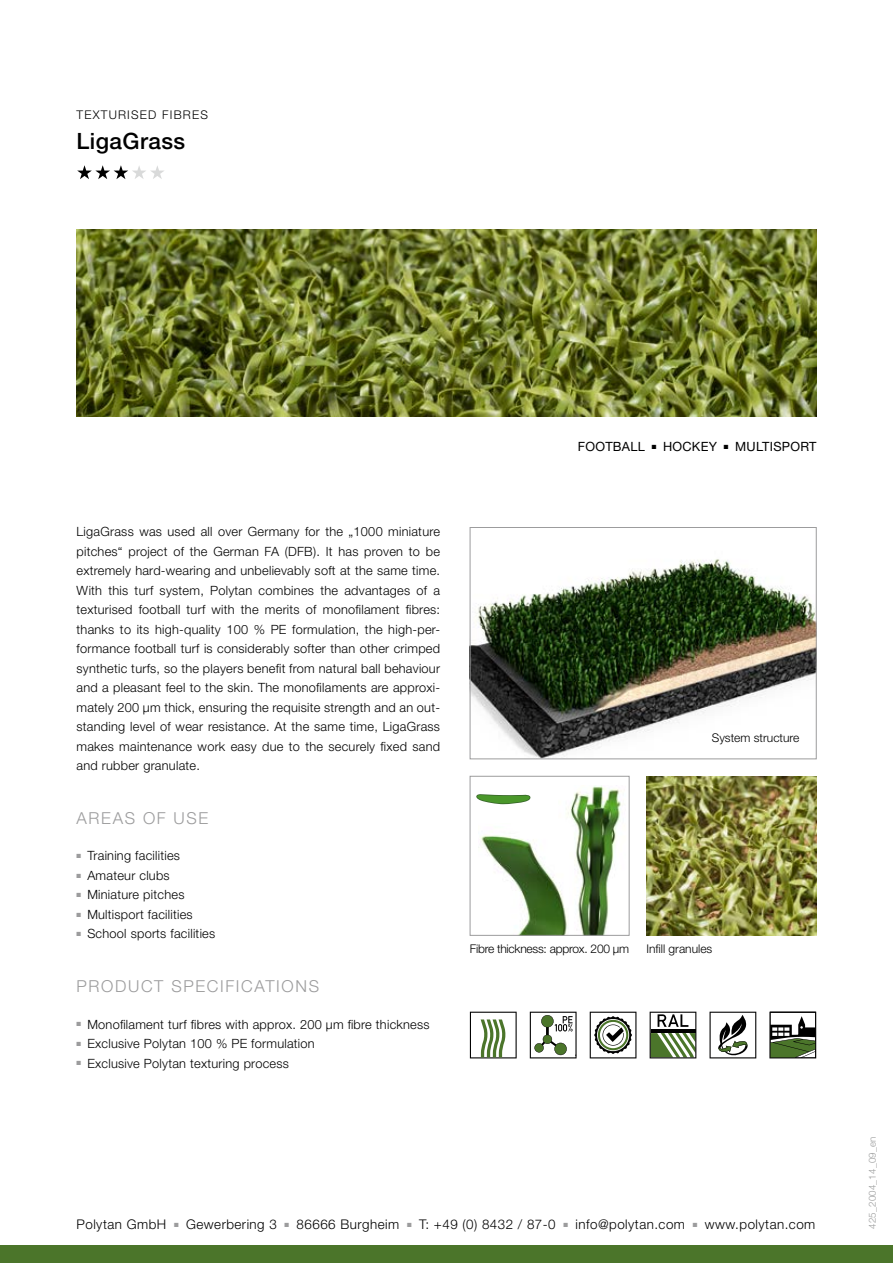
<style>
.page{position:relative;width:893px;height:1263px;background:#fff}
.page>*{position:absolute;margin:0;border:0;box-sizing:border-box;transform-origin:0 0}
.t1{font:500 22.5px "Helvetica Neue LT Std";letter-spacing:.02em;color:#000}
.t2{font:300 16.5px "Helvetica Neue LT Std";letter-spacing:.1em;color:#9c9c9d}
.t3{font:300 13.35px "Helvetica Neue LT Std";letter-spacing:.035em;color:#000}
.t4{font:300 12.75px/19.5px "Helvetica Neue LT Std";letter-spacing:.02em;color:#000;text-align:justify}
.t5{font:12.75px "Helvetica Neue LT Std";letter-spacing:.02em;color:#000}
.t6{font:300 12px "Helvetica Neue LT Std";color:#000}
.t7{font:300 12px "Helvetica Neue LT Std";letter-spacing:-.02em;color:#000}
.t8{font:300 12px "Helvetica Neue LT Std";letter-spacing:.1em;color:#000}
.t9{font:300 9.75px "Helvetica Neue LT Std";letter-spacing:.02em;color:#9e9f9f}
</style>
<div class="page">
<div style="left:0;top:1246px;width:893px;height:17px;background:#4b752a"></div>
<img style="left:77px;top:230px;width:739px;height:187px">
<img style="left:472px;top:559px;width:342px;height:198px">
<div style="left:470px;top:527px;width:346px;height:232px;border:1px solid #9c9c9d"></div>
<img style="left:646px;top:776px;width:170px;height:159px">
<img style="left:566px;top:786px;width:55px;height:147px">
<img style="left:480px;top:823px;width:89px;height:110px">
<svg style="left:476px;top:794px;width:55px;height:10px"></svg>
<svg style="left:530px;top:1012px;width:47px;height:46px"></svg>
<svg style="left:709px;top:1012px;width:47px;height:46px"></svg>
<svg style="left:769px;top:1012px;width:47px;height:46px"></svg>
<svg style="left:470px;top:1012px;width:47px;height:46px"></svg>
<svg style="left:590px;top:1012px;width:46px;height:46px"></svg>
<svg style="left:650px;top:1012px;width:46px;height:46px"></svg>
<hr style="left:650px;top:1029px;width:45px;height:1px;background:#000">
<hr style="left:650px;top:1032px;width:45px;height:1px;background:#000">
<div style="left:470px;top:776px;width:159px;height:159px;border:1px solid #9c9c9d"></div>
<svg style="left:77px;top:165px;width:87px;height:14px"></svg>
<p class="t8" style="left:77px;top:108px;width:133px">TEXTURISED FIBRES</p>
<h1 class="t1" style="left:77px;top:128px;width:110px">LigaGrass</h1>
<p class="t4" style="left:77px;top:522px;width:365px">LigaGrass was used all over Germany for the „1000 miniature pitches“ project of the German FA (DFB). It has proven to be extremely hard-wearing and unbelievably soft at the same time.<br>With this turf system, Polytan combines the advantages of a texturised football turf with the merits of monofilament fibres: thanks to its high-quality 100 % PE formulation, the high-per&shy;formance football turf is considerably softer than other crimped synthetic turfs, so the players benefit from natural ball behaviour and a pleasant feel to the skin. The monofilaments are approxi&shy;mately 200 µm thick, ensuring the requisite strength and an out&shy;standing level of wear resistance. At the same time, LigaGrass makes maintenance work easy due to the securely fixed sand and rubber granulate.</p>
<p class="t2" style="left:77px;top:808px;width:133px">AREAS OF USE</p>
<p class="t4" style="left:77px;top:846px;width:105px"><sup>■</sup> Training facilities</p>
<p class="t4" style="left:77px;top:865px;width:95px"><sup>■</sup> Amateur clubs</p>
<p class="t4" style="left:77px;top:885px;width:109px"><sup>■</sup> Miniature pitches</p>
<p class="t4" style="left:77px;top:904px;width:118px"><sup>■</sup> Multisport facilities</p>
<p class="t4" style="left:77px;top:924px;width:140px"><sup>■</sup> School sports facilities</p>
<p class="t2" style="left:77px;top:976px;width:244px">PRODUCT SPECIFICATIONS</p>
<p class="t4" style="left:77px;top:1014px;width:355px"><sup>■</sup> Monofilament turf fibres with approx. 200 µm fibre thickness</p>
<p class="t4" style="left:77px;top:1033px;width:240px"><sup>■</sup> Exclusive Polytan 100 % PE formulation</p>
<p class="t4" style="left:77px;top:1053px;width:214px"><sup>■</sup> Exclusive Polytan texturing process</p>
<p class="t5" style="left:578px;top:439px;width:240px">FOOTBALL ■ HOCKEY ■ MULTISPORT</p>
<p class="t6" style="left:712px;top:730px;width:89px">System structure</p>
<p class="t7" style="left:470px;top:941px;width:161px">Fibre thickness: approx. 200 μm</p>
<p class="t6" style="left:646px;top:941px;width:67px">Infill granules</p>
<p class="t3" style="left:77px;top:1216px;width:91px">Polytan GmbH</p>
<p class="t3" style="left:174px;top:1216px;width:104px"><sup>■</sup> Gewerbering 3</p>
<p class="t3" style="left:285px;top:1216px;width:116px"><sup>■</sup> 86666 Burgheim</p>
<p class="t3" style="left:407px;top:1216px;width:150px"><sup>■</sup> T: +49 (0) 8432 / 87-0</p>
<p class="t3" style="left:563px;top:1216px;width:123px"><sup>■</sup> info@polytan.com</p>
<p class="t3" style="left:693px;top:1216px;width:124px"><sup>■</sup> www.polytan.com</p>
<p class="t9" style="left:866px;top:1229px;width:94px;rotate:-90deg">425_2004_14_09_en</p>
</div>
